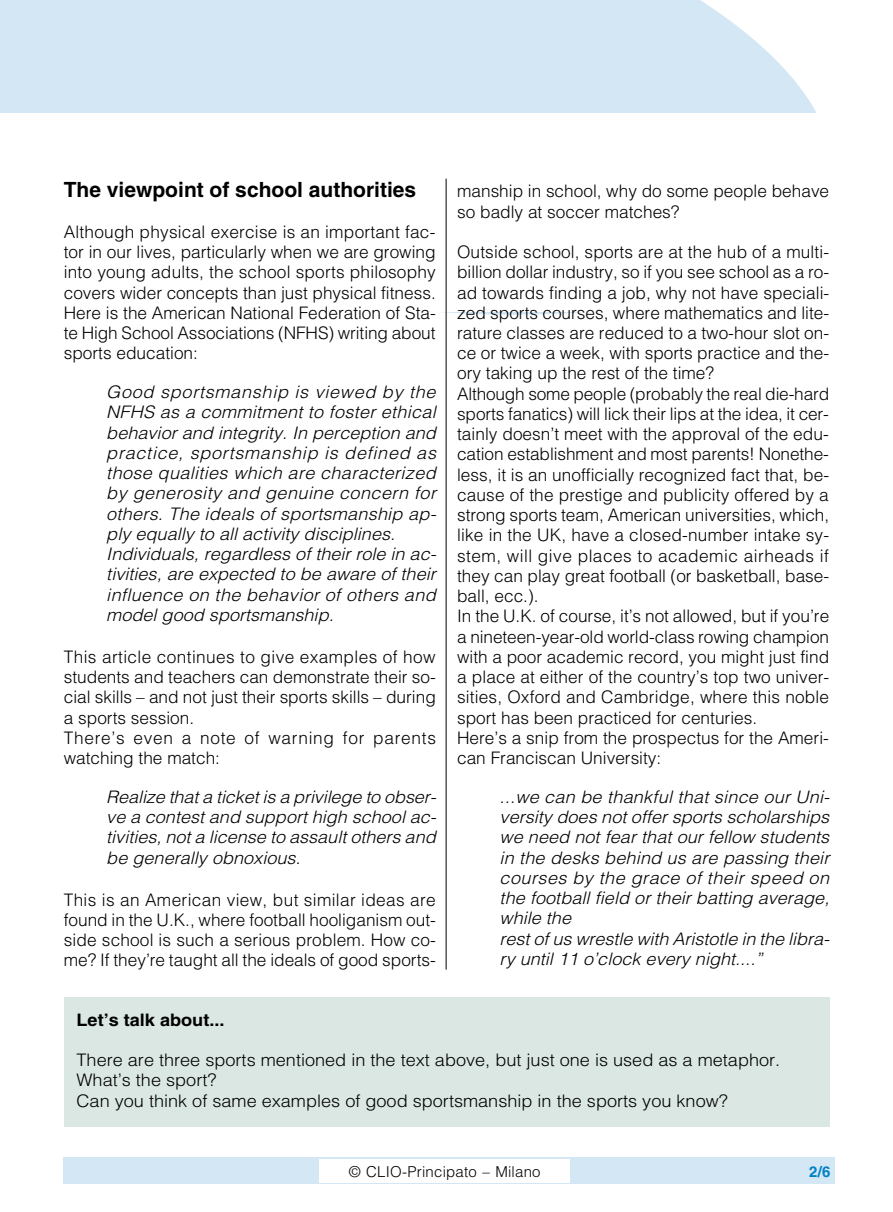
<style>
.page{position:relative;width:893px;height:1212px;background:#fff}
.page>*{position:absolute;margin:0;border:0;box-sizing:border-box;transform-origin:0 0}
.t1{font:700 21px "Helvetica LT Std";color:#000}
.t2{font:300 17.25px/20.2px "Helvetica LT Std";color:#000}
.t3{font:italic 300 17.25px/20.2px "Helvetica LT Std";color:#000;scale:1.05 1}
.t4{font:300 17.25px/20.2px "Helvetica LT Std";color:#000;scale:1.05 1}
.t5{font:700 17.25px "Helvetica LT Std";color:#000;scale:1.05 1}
.t6{font:300 15px "Helvetica LT Std";letter-spacing:.015em;color:#000}
.t7{font:700 15px "Helvetica LT Std";color:#0081c6}
</style>
<div class="page">
<div style="left:64px;top:1157px;width:771px;height:27px;background:#d4e7f5"></div>
<div style="left:319px;top:1159px;width:251px;height:23px;background:#fff"></div>
<svg style="left:0;top:0;width:817px;height:398px;fill:#d4e7f5"></svg>
<div style="left:0;top:113px;width:893px;height:198px;background:#fff"></div>
<div style="left:64px;top:997px;width:765px;height:130px;background:#dbe7e2"></div>
<hr style="left:446px;top:179px;width:1px;height:790px;background:#000">
<p class="t1" style="left:64px;top:177px;width:354px">The viewpoint of school authorities</p>
<p class="t2" style="left:64px;top:221px;width:374px;text-align:justify">Although physical exercise is an important fac&shy;tor in our lives, particularly when we are growing into young adults, the school sports philosophy covers wider concepts than just physical fitness.<br>Here is the American National Federation of Sta&shy;te High School Associations (NFHS) writing about sports education:</p>
<p class="t3" style="left:106px;top:382px;width:316px">Good sportsmanship is viewed by the NFHS as a commitment to foster ethical behavior and integrity. In perception and practice, sportsmanship is defined as those qualities which are characterized by generosity and genuine concern for others. The ideals of sportsmanship ap&shy;ply equally to all activity disciplines.<br>Individuals, regardless of their role in ac&shy;tivities, are expected to be aware of their influence on the behavior of others and model good sportsmanship.</p>
<p class="t2" style="left:64px;top:646px;width:374px">This article continues to give examples of how students and teachers can demonstrate their so&shy;cial skills – and not just their sports skills – during a sports session.<br>There’s even a note of warning for parents watching the match:</p>
<p class="t3" style="left:106px;top:787px;width:316px;text-align:justify">Realize that a ticket is a privilege to obser&shy;ve a contest and support high school ac&shy;tivities, not a license to assault others and be generally obnoxious.</p>
<p class="t2" style="left:64px;top:889px;width:374px;text-align:justify">This is an American view, but similar ideas are found in the U.K., where football hooliganism out&shy;side school is such a serious problem. How co&shy;me? If they’re taught all the ideals of good sports-</p>
<p class="t2" style="left:457px;top:181px;width:374px">manship in school, why do some people behave so badly at soccer matches?</p>
<p class="t2" style="left:457px;top:242px;width:374px">Outside school, sports are at the hub of a multi&shy;billion dollar industry, so if you see school as a ro&shy;ad towards finding a job, why not have speciali&shy;zed sports courses, where mathematics and lite&shy;rature classes are reduced to a two-hour slot on&shy;ce or twice a week, with sports practice and the&shy;ory taking up the rest of the time?<br>Although some people (probably the real die-hard sports fanatics) will lick their lips at the idea, it cer&shy;tainly doesn’t meet with the approval of the edu&shy;cation establishment and most parents! Nonethe&shy;less, it is an unofficially recognized fact that, be&shy;cause of the prestige and publicity offered by a strong sports team, American universities, which, like in the UK, have a closed-number intake sy&shy;stem, will give places to academic airheads if they can play great football (or basketball, base&shy;ball, ecc.).<br>In the U.K. of course, it’s not allowed, but if you’re a nineteen-year-old world-class rowing champion with a poor academic record, you might just find a place at either of the country’s top two univer&shy;sities, Oxford and Cambridge, where this noble sport has been practiced for centuries.<br>Here’s a snip from the prospectus for the Ameri&shy;can Franciscan University:</p>
<p class="t3" style="left:500px;top:787px;width:316px">...we can be thankful that since our Uni&shy;versity does not offer sports scholarships we need not fear that our fellow students in the desks behind us are passing their courses by the grace of their speed on the football field or their batting average, while the<br>rest of us wrestle with Aristotle in the libra&shy;ry until 11 o’clock every night....”</p>
<p class="t5" style="left:77px;top:1009px;width:142px">Let’s talk about...</p>
<p class="t4" style="left:77px;top:1050px;width:672px">There are three sports mentioned in the text above, but just one is used as a metaphor.<br>What’s the sport?<br>Can you think of same examples of good sportsmanship in the sports you know?</p>
<p class="t6" style="left:349px;top:1162px;width:193px">© CLIO-Principato – Milano</p>
<p class="t7" style="left:809px;top:1163px;width:23px">2/6</p>
</div>
